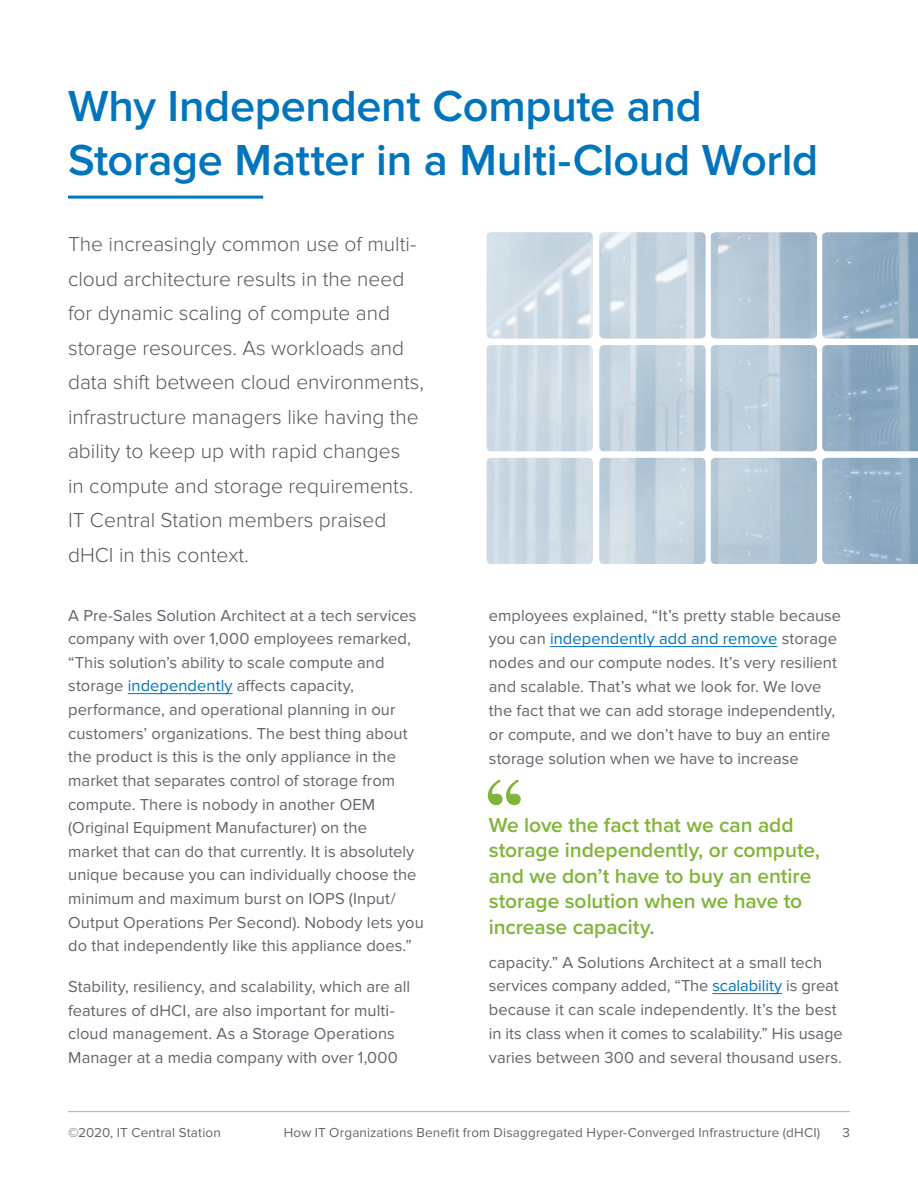
<style>
.page{position:relative;width:918px;height:1188px;background:#fff}
.page>*{position:absolute;margin:0;border:0;box-sizing:border-box;transform-origin:0 0}
.t1{font:105px "Times";color:#80b539}
.t2{font:600 45px/54px "Proxima Nova";letter-spacing:-.005em;color:#0074bc}
.t3{font:300 21px/34.5px "Proxima Nova";color:#58595b}
.t4{font:600 21px/25.5px "Proxima Nova";letter-spacing:-.005em;color:#80b539}
.t5{font:16.5px/23.7px "Proxima Nova";letter-spacing:.005em;color:#61656d}
.t6{font:13.5px "Proxima Nova";letter-spacing:.01em;color:#61656d}
.s1{color:#0074bc}
</style>
<div class="page">
<hr style="left:68px;top:1111px;width:782px;height:1px;background:#a7abb2">
<hr style="left:128px;top:693px;width:105px;height:1px;background:#0074bc">
<hr style="left:550px;top:646px;width:227px;height:1px;background:#0074bc">
<hr style="left:712px;top:993px;width:70px;height:1px;background:#0074bc">
<hr style="left:68px;top:196px;width:195px;height:3px;background:#0074bc">
<img style="left:487px;top:232px;width:431px;height:332px">
<h2 class="t2" style="left:68px;top:79px;width:752px">Why Independent Compute and<br>Storage Matter in a Multi-Cloud World</h2>
<p class="t3" style="left:68px;top:227px;width:357px">The increasingly common use of multi&shy;cloud architecture results in the need for dynamic scaling of compute and storage resources. As workloads and data shift between cloud environments, infrastructure managers like having the ability to keep up with rapid changes<br>in compute and storage requirements.<br>IT Central Station members praised dHCI in this context.</p>
<p class="t5" style="left:68px;top:603px;width:357px">A Pre-Sales Solution Architect at a tech services company with over 1,000 employees remarked, “This solution’s ability to scale compute and storage <span class="s1">independently</span> affects capacity, performance, and operational planning in our customers’ organizations. The best thing about the product is this is the only appliance in the market that separates control of storage from compute. There is nobody in another OEM (Original Equipment Manufacturer) on the<br>market that can do that currently. It is absolutely unique because you can individually choose the minimum and maximum burst on IOPS (Input/ Output Operations Per Second). Nobody lets you do that independently like this appliance does.”</p>
<p class="t5" style="left:68px;top:975px;width:344px">Stability, resiliency, and scalability, which are all features of dHCI, are also important for multi&shy;cloud management. As a Storage Operations Manager at a media company with over 1,000</p>
<p class="t5" style="left:489px;top:603px;width:354px">employees explained, “It’s pretty stable because you can <span class="s1">independently add and remove</span> storage nodes and our compute nodes. It’s very resilient and scalable. That’s what we look for. We love the fact that we can add storage independently, or compute, and we don’t have to buy an entire storage solution when we have to increase</p>
<h1 class="t1" style="left:478px;top:717px;width:55px">‘‘</h1>
<p class="t4" style="left:489px;top:811px;width:333px">We love the fact that we can add storage independently, or compute, and we don’t have to buy an entire storage solution when we have to increase capacity.</p>
<p class="t5" style="left:489px;top:950px;width:355px">capacity.” A Solutions Architect at a small tech services company added, “The <span class="s1">scalability</span> is great because it can scale independently. It’s the best in its class when it comes to scalability.” His usage varies between 300 and several thousand users.</p>
<p class="t6" style="left:68px;top:1125px;width:154px">©2020, IT Central Station</p>
<p class="t6" style="left:284px;top:1125px;width:538px">How IT Organizations Benefit from Disaggregated Hyper-Converged Infrastructure (dHCI)</p>
<p class="t6" style="left:842px;top:1125px;width:9px">3</p>
</div>
